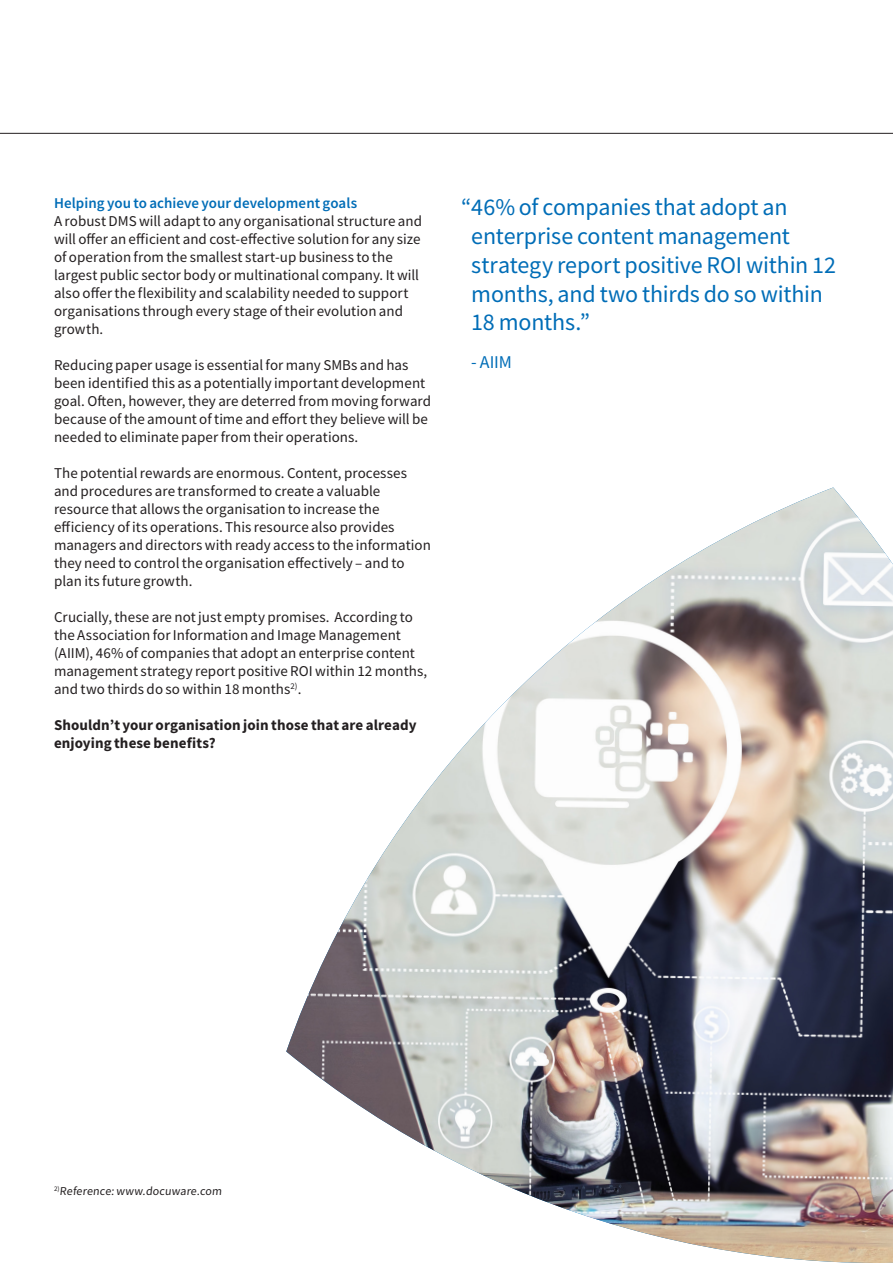
<style>
.page{position:relative;width:893px;height:1263px;background:#fff}
.page>*{position:absolute;margin:0;border:0;box-sizing:border-box;transform-origin:0 0}
.t1{font:24px/28.8px "Toshiba Sans";letter-spacing:-.005em;color:#006db7}
.Quote_attribute{font:18px "Toshiba Sans";color:#006db7}
.Sub_heading_level_1{font:15px/18px "Toshiba Sans";letter-spacing:.005em;color:#231f20}
.Sub_heading_level_1-2{font:700 15px/18px "Toshiba Sans";letter-spacing:.005em;color:#231f20}
.Main_text_BLACK{font:12px "Toshiba Sans";color:#231f20}
.s1{font-weight:500;color:#006db7}
</style>
<div class="page">
<img style="left:286px;top:487px;width:607px;height:776px">
<hr style="left:0;top:133px;width:893px;height:1px;background:#231f20">
<p class="Sub_heading_level_1" style="left:54px;top:194px;width:370px"><span class="s1">Helping you to achieve your development goals<br></span>A robust DMS will adapt to any organisational structure and will offer an efficient and cost-effective solution for any size of operation from the smallest start-up business to the largest public sector body or multinational company. It will also offer the flexibility and scalability needed to support organisations through every stage of their evolution and growth.</p>
<p class="Sub_heading_level_1" style="left:54px;top:356px;width:379px">Reducing paper usage is essential for many SMBs and has been identified this as a potentially important development goal. Often, however, they are deterred from moving forward because of the amount of time and effort they believe will be needed to eliminate paper from their operations.</p>
<p class="Sub_heading_level_1" style="left:54px;top:464px;width:378px">The potential rewards are enormous. Content, processes and procedures are transformed to create a valuable resource that allows the organisation to increase the efficiency of its operations. This resource also provides managers and directors with ready access to the information they need to control the organisation effectively – and to plan its future growth.</p>
<p class="Sub_heading_level_1" style="left:54px;top:608px;width:375px">Crucially, these are not just empty promises. According to the Association for Information and Image Management (AIIM), 46% of companies that adopt an enterprise content management strategy report positive ROI within 12 months, and two thirds do so within 18 months<sup>2)</sup>.</p>
<p class="Sub_heading_level_1-2" style="left:54px;top:716px;width:364px">Shouldn’t your organisation join those that are already enjoying these benefits?</p>
<p class="t1" style="left:471px;top:193px;width:366px;text-indent:-10px">“46% of companies that adopt an enterprise content management strategy report positive ROI within 12 months, and two thirds do so within<br>18 months.”</p>
<p class="Quote_attribute" style="left:471px;top:351px;width:42px">- AIIM</p>
<p class="Main_text_BLACK" style="left:54px;top:1183px;width:171px"><sup>2)</sup>Reference: www.docuware.com</p>
</div>
